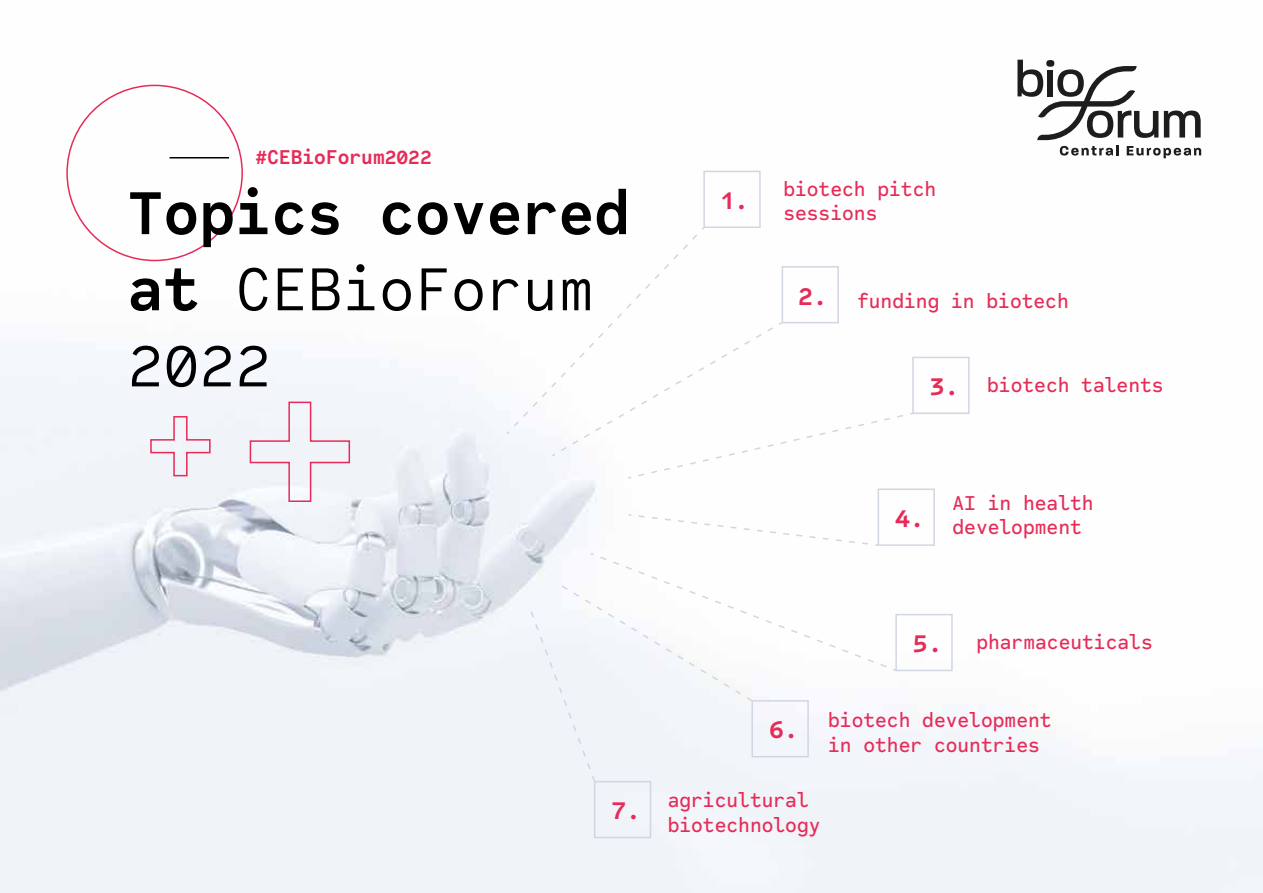
<style>
.page{position:relative;width:1263px;height:893px;background:#fff}
.page>*{position:absolute;margin:0;border:0;box-sizing:border-box;transform-origin:0 0}
.t1{font:700 63.45px/76.1px "Code Saver";letter-spacing:.005em;color:#000}
.t2{font:700 26.4px "Code Saver";color:#e62b57}
.t3{font:500 21px/24.5px "Code Saver";color:#e62b57}
.t4{font:700 21px "Code Saver";color:#e62b57}
.s1{font-weight:400}
.s2{font-weight:700;font-size:26.4px}
</style>
<div class="page">
<img style="left:0;top:59px;width:1263px;height:834px">
<div style="left:703px;top:171px;width:58px;height:57px;border:2px solid #d1d7e2"></div>
<div style="left:912px;top:357px;width:57px;height:57px;border:2px solid #d1d7e2"></div>
<svg style="left:149px;top:415px;width:62px;height:62px"></svg>
<svg style="left:249px;top:401px;width:102px;height:102px"></svg>
<div style="left:877px;top:489px;width:58px;height:57px;border:2px solid #d1d7e2"></div>
<svg style="left:505px;top:225px;width:410px;height:255px"></svg>
<div style="left:895px;top:614px;width:58px;height:57px;border:2px solid #d1d7e2"></div>
<div style="left:594px;top:781px;width:57px;height:57px;border:2px solid #d1d7e2"></div>
<svg style="left:527px;top:552px;width:371px;height:232px"></svg>
<svg style="left:637px;top:514px;width:241px;height:32px"></svg>
<svg style="left:1017px;top:60px;width:184px;height:98px"></svg>
<hr style="left:170px;top:157px;width:59px;height:1px;background:#000">
<p class="t4" style="left:255px;top:144px;width:178px">#CEBioForum2022</p>
<h1 class="t1" style="left:128px;top:174px;width:504px">Topics covered at <span class="s1">CEBioForum<br>2022</span></h1>
<p class="t2" style="left:719px;top:183px;width:31px">1.</p>
<p class="t3" style="left:783px;top:176px;width:154px">biotech pitch sessions</p>
<p class="t2" style="left:798px;top:279px;width:31px">2.</p>
<p class="t3" style="left:857px;top:288px;width:213px">funding in biotech</p>
<p class="t2" style="left:930px;top:369px;width:31px">3.</p>
<p class="t3" style="left:987px;top:372px;width:178px">biotech talents</p>
<p class="t2" style="left:895px;top:501px;width:31px">4.</p>
<p class="t3" style="left:952px;top:490px;width:143px">AI in health development</p>
<p class="t2" style="left:611px;top:794px;width:31px">7.</p>
<p class="t3" style="left:913px;top:630px;width:241px"><span class="s2">5.</span> pharmaceuticals</p>
<p class="t2" style="left:769px;top:713px;width:31px">6.</p>
<p class="t3" style="left:828px;top:708px;width:225px">biotech development in other countries</p>
<p class="t3" style="left:668px;top:788px;width:154px">agricultural biotechnology</p>
</div>
